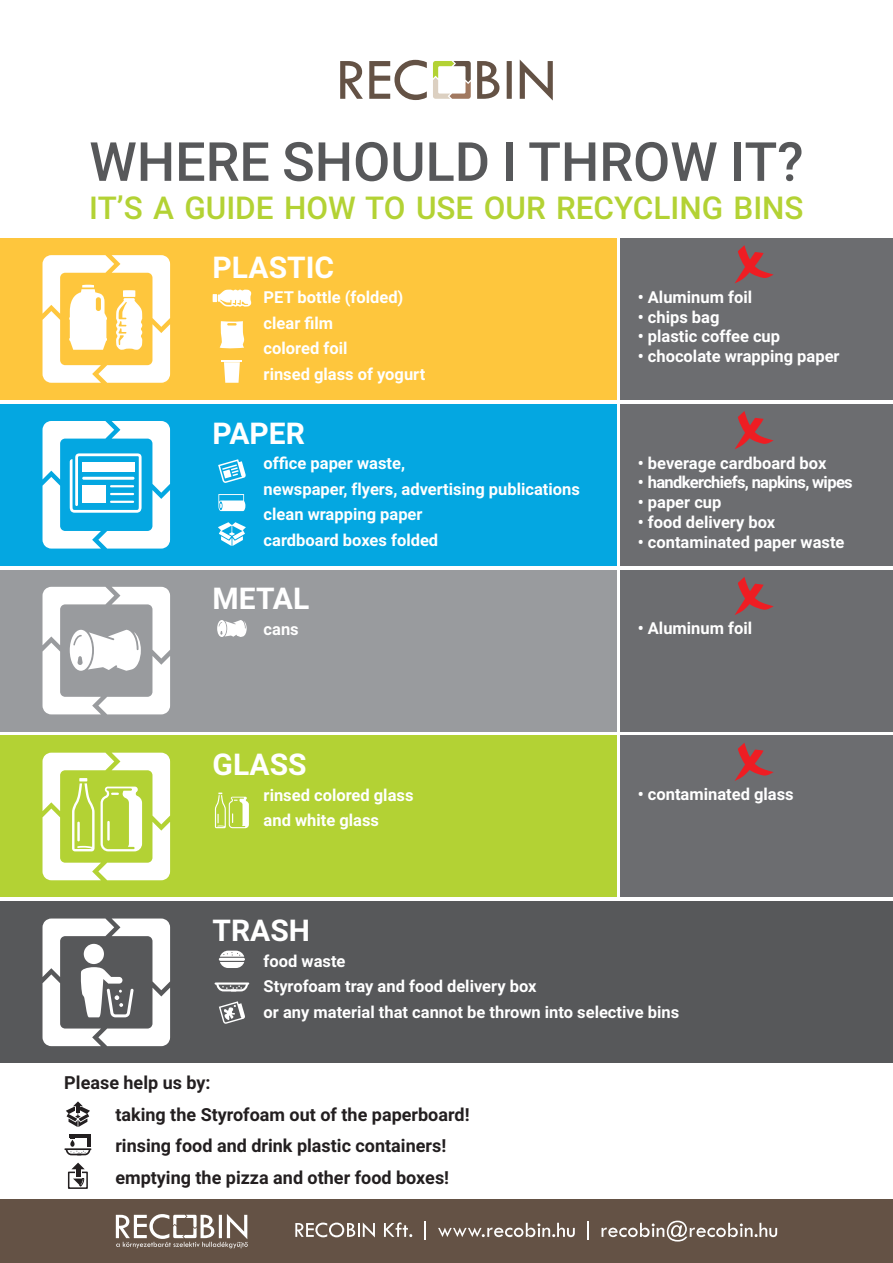
<style>
.page{position:relative;width:893px;height:1263px;background:#fff}
.page>*{position:absolute;margin:0;border:0;box-sizing:border-box;transform-origin:0 0}
.t1{font:500 54px "Roboto";color:#57585a}
.t2{font:500 31.5px "Roboto";color:#b3d234}
.t3{font:700 30px "Roboto";color:#fff}
.t4{font:700 18px/31.5px "Roboto";color:#231f20}
.t5{font:700 16.5px/25.5px "Roboto";color:#fff}
.t6{font:700 16.5px "Roboto";letter-spacing:-.04em;color:#fff}
</style>
<div class="page">
<div style="left:0;top:238px;width:617px;height:162px;background:#fec63d"></div>
<div style="left:0;top:404px;width:617px;height:162px;background:#04a7e1"></div>
<div style="left:0;top:570px;width:617px;height:161px;background:#999b9e"></div>
<div style="left:0;top:736px;width:617px;height:161px;background:#b3d234"></div>
<div style="left:0;top:901px;width:893px;height:162px;background:#57585a"></div>
<div style="left:621px;top:238px;width:272px;height:162px;background:#6c6d70"></div>
<div style="left:621px;top:404px;width:272px;height:162px;background:#6c6d70"></div>
<div style="left:621px;top:570px;width:272px;height:161px;background:#6c6d70"></div>
<div style="left:621px;top:736px;width:272px;height:161px;background:#6c6d70"></div>
<svg style="left:477px;top:60px;width:76px;height:41px"></svg>
<svg style="left:340px;top:60px;width:87px;height:40px"></svg>
<svg style="left:433px;top:61px;width:38px;height:38px"></svg>
<svg style="left:43px;top:255px;width:127px;height:128px"></svg>
<svg style="left:43px;top:421px;width:127px;height:128px"></svg>
<div style="left:82px;top:462px;width:52px;height:10px;background:#fff"></div>
<hr style="left:82px;top:477px;width:52px;height:3px;background:#fff">
<hr style="left:110px;top:501px;width:24px;height:2px;background:#fff">
<div style="left:82px;top:485px;width:24px;height:18px;background:#fff"></div>
<hr style="left:110px;top:493px;width:24px;height:2px;background:#fff">
<hr style="left:110px;top:485px;width:24px;height:2px;background:#fff">
<svg style="left:43px;top:918px;width:127px;height:128px"></svg>
<svg style="left:735px;top:245px;width:38px;height:38px"></svg>
<svg style="left:735px;top:411px;width:38px;height:38px"></svg>
<svg style="left:735px;top:577px;width:38px;height:38px"></svg>
<svg style="left:735px;top:743px;width:38px;height:38px"></svg>
<svg style="left:43px;top:587px;width:127px;height:127px"></svg>
<svg style="left:43px;top:753px;width:127px;height:127px"></svg>
<svg style="left:213px;top:290px;width:38px;height:17px"></svg>
<svg style="left:220px;top:321px;width:24px;height:27px"></svg>
<svg style="left:222px;top:361px;width:20px;height:22px"></svg>
<svg style="left:218px;top:522px;width:28px;height:24px"></svg>
<svg style="left:218px;top:459px;width:28px;height:24px"></svg>
<svg style="left:218px;top:494px;width:27px;height:17px"></svg>
<svg style="left:217px;top:620px;width:30px;height:17px"></svg>
<svg style="left:215px;top:792px;width:34px;height:36px"></svg>
<svg style="left:219px;top:1001px;width:26px;height:23px"></svg>
<hr style="left:219px;top:958px;width:26px;height:3px;background:#fff;border-radius:2px">
<svg style="left:220px;top:951px;width:24px;height:17px"></svg>
<svg style="left:215px;top:982px;width:35px;height:10px"></svg>
<div style="left:0;top:1199px;width:893px;height:64px;background:#645245"></div>
<svg style="left:66px;top:1101px;width:24px;height:26px"></svg>
<hr style="left:70px;top:1134px;width:21px;height:4px;background:#231f20">
<svg style="left:65px;top:1137px;width:27px;height:19px"></svg>
<div style="left:68px;top:1171px;width:20px;height:18px;border:2px solid #231f20"></div>
<svg style="left:71px;top:1162px;width:14px;height:25px"></svg>
<svg style="left:295px;top:1222px;width:80px;height:15px"></svg>
<svg style="left:384px;top:1222px;width:28px;height:15px"></svg>
<svg style="left:425px;top:1221px;width:1px;height:19px"></svg>
<svg style="left:438px;top:1223px;width:137px;height:14px"></svg>
<svg style="left:587px;top:1221px;width:2px;height:19px"></svg>
<svg style="left:601px;top:1220px;width:176px;height:21px"></svg>
<svg style="left:116px;top:1214px;width:132px;height:34px"></svg>
<h1 class="t1" style="left:89px;top:131px;width:716px">WHERE SHOULD I THROW IT?</h1>
<h2 class="t2" style="left:89px;top:189px;width:716px">IT’S A GUIDE HOW TO USE OUR RECYCLING BINS</h2>
<h3 class="t3" style="left:213px;top:250px;width:123px">PLASTIC</h3>
<p class="t5" style="left:264px;top:285px;width:163px">PET bottle (folded) clear film<br>colored foil<br>rinsed glass of yogurt</p>
<h3 class="t3" style="left:213px;top:416px;width:94px">PAPER</h3>
<p class="t5" style="left:264px;top:451px;width:318px">office paper waste,<br>newspaper, flyers, advertising publications clean wrapping paper<br>cardboard boxes folded</p>
<h3 class="t3" style="left:213px;top:581px;width:98px">METAL</h3>
<p class="t5" style="left:264px;top:616px;width:37px">cans</p>
<h3 class="t3" style="left:213px;top:747px;width:96px">GLASS</h3>
<p class="t5" style="left:264px;top:782px;width:151px">rinsed colored glass and white glass</p>
<p class="t5" style="left:638px;top:284px;width:116px">• Aluminum foil</p>
<p class="t5" style="left:638px;top:304px;width:83px">• chips bag</p>
<p class="t5" style="left:638px;top:324px;width:144px">• plastic coffee cup</p>
<p class="t5" style="left:638px;top:344px;width:203px">• chocolate wrapping paper</p>
<p class="t5" style="left:638px;top:450px;width:190px">• beverage cardboard box</p>
<p class="t6" style="left:638px;top:473px;width:216px">• handkerchiefs, napkins, wipes</p>
<p class="t5" style="left:638px;top:490px;width:85px">• paper cup</p>
<p class="t5" style="left:638px;top:510px;width:139px">• food delivery box</p>
<p class="t5" style="left:638px;top:529px;width:208px">• contaminated paper waste</p>
<p class="t5" style="left:638px;top:616px;width:116px">• Aluminum foil</p>
<p class="t5" style="left:638px;top:782px;width:157px">• contaminated glass</p>
<h3 class="t3" style="left:213px;top:913px;width:99px">TRASH</h3>
<p class="t5" style="left:264px;top:948px;width:417px">food waste<br>Styrofoam tray and food delivery box<br>or any material that cannot be thrown into selective bins</p>
<p class="t4" style="left:115px;top:1067px;width:356px;text-indent:-51px">Please help us by:<br>taking the Styrofoam out of the paperboard! rinsing food and drink plastic containers! emptying the pizza and other food boxes!</p>
</div>
